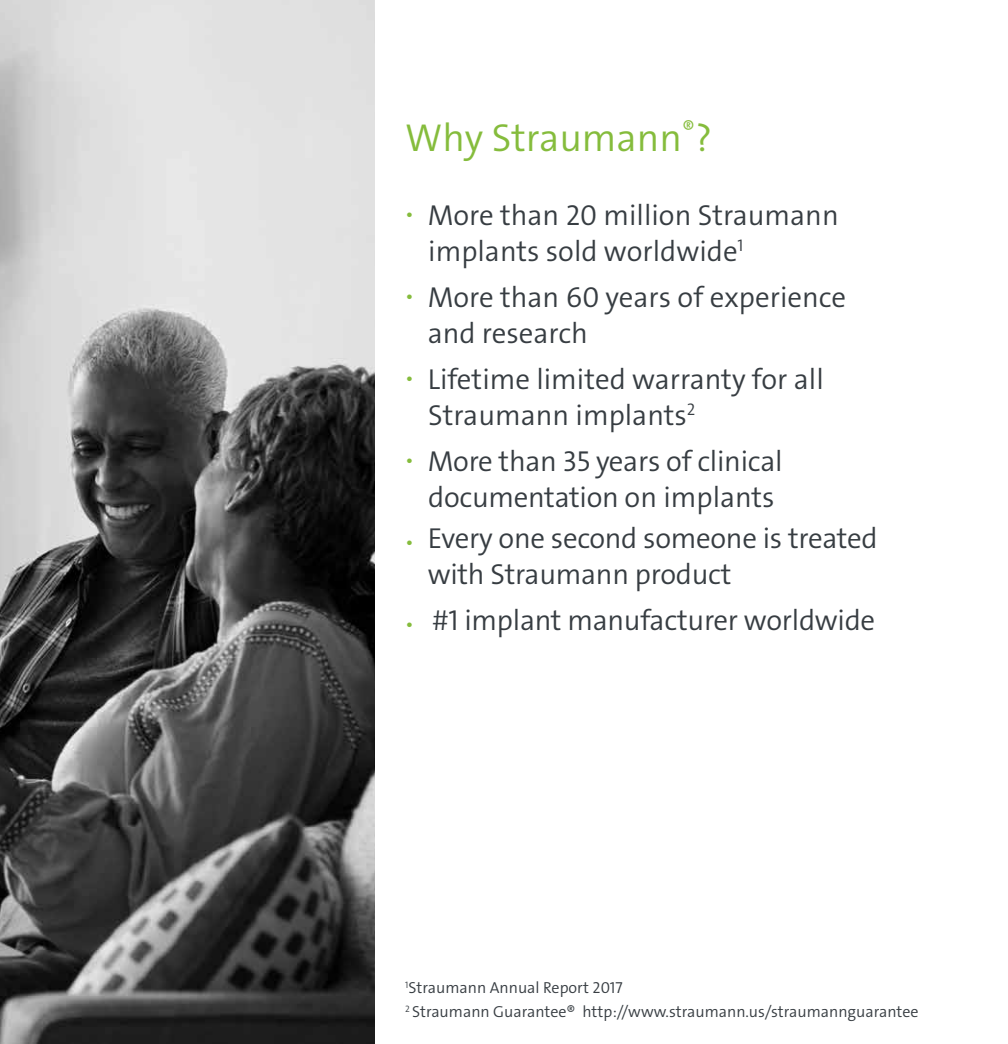
<style>
.page{position:relative;width:1008px;height:1044px;background:#fff}
.page>*{position:absolute;margin:0;border:0;box-sizing:border-box;transform-origin:0 0}
.t1{font:39.2px "The Sans LP4 Se Lig";color:#85bc3c}
.t2{font:29px/36px "The Sans LP4 Se Lig";letter-spacing:-.01em;color:#373d42}
.t3{font:16px/24px "The Sans LP4 Se Lig";color:#373d42}
.s1{font-size:20.8px;color:#85bc3c}
</style>
<div class="page">
<img style="left:0;top:0;width:374px;height:1044px">
<h1 class="t1" style="left:405px;top:112px;width:308px">Why Straumann<sup>®</sup>?</h1>
<p class="t2" style="left:428px;top:197px;width:412px;text-indent:-23px"><span class="s1">•</span> More than 20 million Straumann implants sold worldwide<sup>1</sup></p>
<p class="t2" style="left:428px;top:279px;width:420px;text-indent:-22px"><span class="s1">•</span> More than 60 years of experience and research</p>
<p class="t2" style="left:428px;top:361px;width:397px;text-indent:-23px"><span class="s1">•</span> Lifetime limited warranty for all<br>Straumann implants<sup>2</sup></p>
<p class="t2" style="left:405px;top:443px;width:379px;text-align:center"><span class="s1">•</span> More than 35 years of clinical documentation on implants</p>
<p class="t2" style="left:428px;top:520px;width:452px;text-indent:-22px"><span class="s1">•</span> Every one second someone is treated with Straumann product</p>
<p class="t2" style="left:405px;top:602px;width:471px"><span class="s1">•</span> #1 implant manufacturer worldwide</p>
<p class="t3" style="left:405px;top:976px;width:515px"><sup>1</sup>Straumann Annual Report 2017<br><sup>2</sup> Straumann Guarantee® http://www.straumann.us/straumannguarantee</p>
</div>
